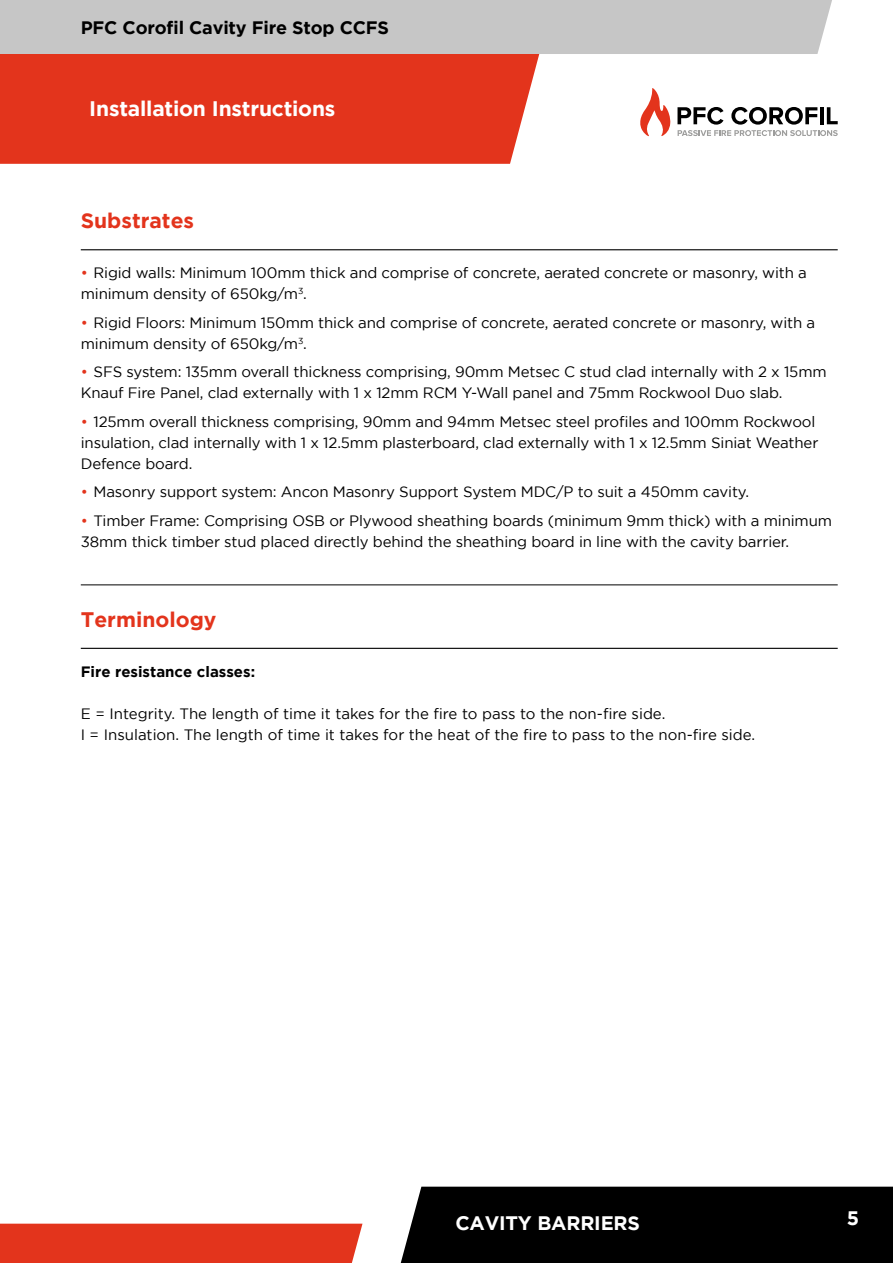
<style>
.page{position:relative;width:893px;height:1263px;background:#fff}
.page>*{position:absolute;margin:0;border:0;box-sizing:border-box;transform-origin:0 0}
.t1{font:700 21px "Gotham";letter-spacing:-.01em;color:#fff}
.t2{font:700 21px "Gotham";color:#e3341c}
.t3{font:700 19.5px "Gotham";letter-spacing:-.01em;color:#fff}
.t4{font:700 18px "Gotham";letter-spacing:-.01em;color:#000}
.t5{font:15px/21px "Gotham";letter-spacing:-.01em;color:#000}
.t6{font:700 15px "Gotham";color:#000}
.s1{font-weight:400;font-size:15px;color:#e3341c}
.s2{color:#e3341c}
</style>
<div class="page">
<div style="left:0;top:1224px;width:362px;height:39px;background:#e3341c"></div>
<div style="left:400px;top:1187px;width:493px;height:76px;background:#000"></div>
<div style="left:0;top:54px;width:540px;height:110px;background:#e3341c"></div>
<div style="left:0;top:0;width:832px;height:54px;background:#c6c6c6"></div>
<svg style="left:640px;top:88px;width:30px;height:48px"></svg>
<svg style="left:677px;top:107px;width:161px;height:29px"></svg>
<hr style="left:81px;top:249px;width:757px;height:1px;background:#000">
<hr style="left:81px;top:584px;width:757px;height:1px;background:#000">
<hr style="left:81px;top:648px;width:757px;height:1px;background:#000">
<p class="t4" style="left:81px;top:17px;width:310px">PFC Corofil Cavity Fire Stop CCFS</p>
<h1 class="t1" style="left:77px;top:96px;width:260px"><span class="s1">•</span> Installation Instructions</h1>
<h1 class="t2" style="left:81px;top:208px;width:115px">Substrates</h1>
<p class="t5" style="left:81px;top:262px;width:727px"><span class="s2">•</span> Rigid walls: Minimum 100mm thick and comprise of concrete, aerated concrete or masonry, with a minimum density of 650kg/m<sup>3</sup>.</p>
<p class="t5" style="left:81px;top:312px;width:736px"><span class="s2">•</span> Rigid Floors: Minimum 150mm thick and comprise of concrete, aerated concrete or masonry, with a minimum density of 650kg/m<sup>3</sup>.</p>
<p class="t5" style="left:81px;top:361px;width:747px"><span class="s2">•</span> SFS system: 135mm overall thickness comprising, 90mm Metsec C stud clad internally with 2 x 15mm<br>Knauf Fire Panel, clad externally with 1 x 12mm RCM Y-Wall panel and 75mm Rockwool Duo slab.</p>
<p class="t5" style="left:81px;top:411px;width:739px"><span class="s2">•</span> 125mm overall thickness comprising, 90mm and 94mm Metsec steel profiles and 100mm Rockwool insulation, clad internally with 1 x 12.5mm plasterboard, clad externally with 1 x 12.5mm Siniat Weather<br>Defence board.</p>
<p class="t5" style="left:81px;top:481px;width:670px"><span class="s2">•</span> Masonry support system: Ancon Masonry Support System MDC/P to suit a 450mm cavity.</p>
<p class="t5" style="left:81px;top:510px;width:753px"><span class="s2">•</span> Timber Frame: Comprising OSB or Plywood sheathing boards (minimum 9mm thick) with a minimum<br>38mm thick timber stud placed directly behind the sheathing board in line with the cavity barrier.</p>
<h1 class="t2" style="left:81px;top:607px;width:137px">Terminology</h1>
<p class="t6" style="left:81px;top:663px;width:176px">Fire resistance classes:</p>
<p class="t5" style="left:81px;top:703px;width:676px">E = Integrity. The length of time it takes for the fire to pass to the non-fire side.<br>I = Insulation. The length of time it takes for the heat of the fire to pass to the non-fire side.</p>
<h2 class="t3" style="left:455px;top:1211px;width:186px">CAVITY BARRIERS</h2>
<h2 class="t3" style="left:847px;top:1207px;width:14px">5</h2>
</div>
